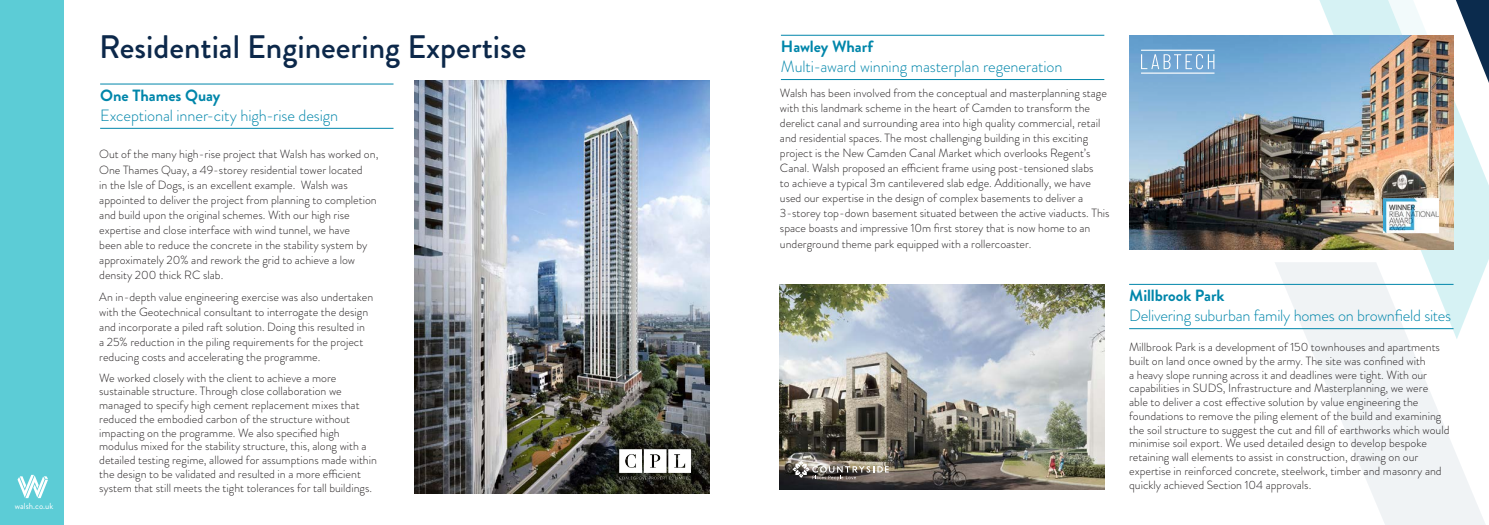
<style>
.page{position:relative;width:1489px;height:525px;background:#fff}
.page>*{position:absolute;margin:0;border:0;box-sizing:border-box;transform-origin:0 0}
.Page_Title{font:500 32.5px "Brandon Grotesque";color:#0c284a}
.Small_Employee_Job_Position{font:300 16.25px "Brandon Grotesque";letter-spacing:-.01em;color:#0086aa}
.Small_Employee_Name{font:700 16.25px "Brandon Grotesque";letter-spacing:-.005em;color:#0086aa}
.Body_Copy{font:300 11.88px/15px "Brandon Grotesque";color:#231f20}
.t1{font:8.75px "Brandon Grotesque";color:#fff}
</style>
<div class="page">
<svg style="left:1274px;top:262px;width:169px;height:262px;fill:#f0f3f5"></svg>
<svg style="left:1282px;top:249px;width:161px;height:90px;fill:#f0f3f5"></svg>
<svg style="left:1319px;top:0;width:108px;height:35px;fill:#d6f2f4"></svg>
<svg style="left:1443px;top:0;width:45px;height:524px"></svg>
<div style="left:0;top:0;width:64px;height:524px;background:#5cccd6"></div>
<svg style="left:18px;top:474px;width:30px;height:24px"></svg>
<hr style="left:100px;top:84px;width:293px;height:1px;background:#0086aa">
<hr style="left:100px;top:128px;width:293px;height:1px;background:#0086aa">
<img style="left:415px;top:81px;width:294px;height:412px">
<img style="left:1129px;top:35px;width:324px;height:214px">
<hr style="left:780px;top:35px;width:324px;height:1px;background:#0086aa">
<hr style="left:780px;top:79px;width:324px;height:1px;background:#0086aa">
<hr style="left:1129px;top:284px;width:324px;height:1px;background:#0086aa">
<hr style="left:1129px;top:328px;width:324px;height:1px;background:#0086aa">
<img style="left:780px;top:284px;width:324px;height:205px">
<img style="left:1382px;top:196px;width:56px;height:40px">
<img style="left:618px;top:448px;width:74px;height:32px">
<svg style="left:1140px;top:50px;width:74px;height:24px;background:#8bb6da"></svg>
<svg style="left:792px;top:460px;width:96px;height:20px;background:#8b847b"></svg>
<p class="t1" style="left:15px;top:499px;width:40px">walsh.co.uk</p>
<p class="Page_Title" style="left:99px;top:25px;width:429px">Residential Engineering Expertise</p>
<p class="Small_Employee_Name" style="left:100px;top:84px;width:122px">One Thames Quay</p>
<p class="Small_Employee_Job_Position" style="left:100px;top:104px;width:239px">Exceptional inner-city high-rise design</p>
<p class="Body_Copy" style="left:99px;top:147px;width:281px">Out of the many high-rise project that Walsh has worked on, One Thames Quay, a 49-storey residential tower located<br>in the Isle of Dogs, is an excellent example. Walsh was appointed to deliver the project from planning to completion and build upon the original schemes. With our high rise expertise and close interface with wind tunnel, we have<br>been able to reduce the concrete in the stability system by approximately 20% and rework the grid to achieve a low density 200 thick RC slab.</p>
<p class="Body_Copy" style="left:99px;top:289px;width:275px">An in-depth value engineering exercise was also undertaken with the Geotechnical consultant to interrogate the design and incorporate a piled raft solution. Doing this resulted in<br>a 25% reduction in the piling requirements for the project reducing costs and accelerating the programme.</p>
<p class="Body_Copy" style="left:99px;top:370px;width:279px;line-height:13.8px">We worked closely with the client to achieve a more sustainable structure. Through close collaboration we managed to specify high cement replacement mixes that reduced the embodied carbon of the structure without impacting on the programme. We also specified high modulus mixed for the stability structure, this, along with a detailed testing regime, allowed for assumptions made within the design to be validated and resulted in a more efficient system that still meets the tight tolerances for tall buildings.</p>
<p class="Small_Employee_Name" style="left:780px;top:35px;width:94px">Hawley Wharf</p>
<p class="Small_Employee_Job_Position" style="left:780px;top:55px;width:283px">Multi-award winning masterplan regeneration</p>
<p class="Body_Copy" style="left:780px;top:86px;width:331px">Walsh has been involved from the conceptual and masterplanning stage with this landmark scheme in the heart of Camden to transform the derelict canal and surrounding area into high quality commercial, retail and residential spaces. The most challenging building in this exciting project is the New Camden Canal Market which overlooks Regent’s Canal. Walsh proposed an efficient frame using post-tensioned slabs<br>to achieve a typical 3m cantilevered slab edge. Additionally, we have used our expertise in the design of complex basements to deliver a 3-storey top-down basement situated between the active viaducts. This space boasts and impressive 10m first storey that is now home to an underground theme park equipped with a rollercoaster.</p>
<p class="Small_Employee_Name" style="left:1129px;top:284px;width:97px">Millbrook Park</p>
<p class="Small_Employee_Job_Position" style="left:1129px;top:304px;width:323px">Delivering suburban family homes on brownfield sites</p>
<p class="Body_Copy" style="left:1129px;top:340px;width:322px;line-height:13.8px">Millbrook Park is a development of 150 townhouses and apartments built on land once owned by the army. The site was confined with<br>a heavy slope running across it and deadlines were tight. With our capabilities in SUDS, Infrastructure and Masterplanning, we were able to deliver a cost effective solution by value engineering the foundations to remove the piling element of the build and examining the soil structure to suggest the cut and fill of earthworks which would minimise soil export. We used detailed design to develop bespoke retaining wall elements to assist in construction, drawing on our expertise in reinforced concrete, steelwork, timber and masonry and quickly achieved Section 104 approvals.</p>
</div>
